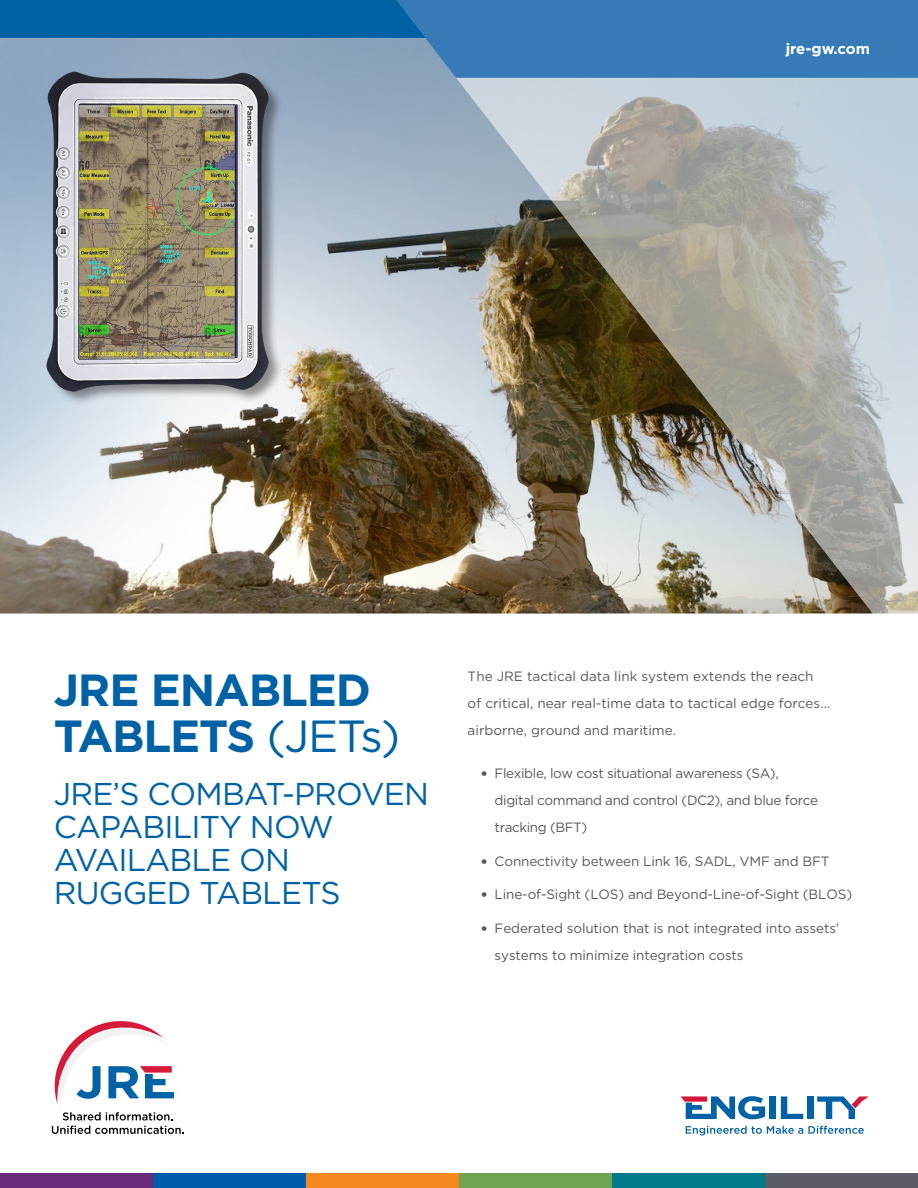
<style>
.page{position:relative;width:918px;height:1188px;background:#fff}
.page>*{position:absolute;margin:0;border:0;box-sizing:border-box;transform-origin:0 0}
.Document_Title{font:700 45px/46.5px "Gotham";letter-spacing:-.025em;color:#0062a5}
.Documant_Title_Light{font:31.5px/33px "Gotham";letter-spacing:-.025em;color:#0062a5}
.t1{font:700 15px "Gotham";color:#fff}
.Body{font:13.5px/27px "Gotham";letter-spacing:-.01em;color:#57585a}
.Body-2{font:13.5px/27px "Gotham";letter-spacing:-.03em;color:#57585a}
.s1{font-weight:400}
.s2{font-family:"Tahoma"}
</style>
<div class="page">
<img style="left:0;top:38px;width:456px;height:575px">
<div style="left:0;top:1173px;width:153px;height:15px;background:#692b7a"></div>
<div style="left:306px;top:1173px;width:153px;height:15px;background:#f5871f"></div>
<div style="left:153px;top:1173px;width:153px;height:15px;background:#015dac"></div>
<div style="left:459px;top:1173px;width:153px;height:15px;background:#6ea452"></div>
<div style="left:765px;top:1173px;width:153px;height:15px;background:#5a5c66"></div>
<div style="left:612px;top:1173px;width:153px;height:15px;background:#007a88"></div>
<img style="left:456px;top:78px;width:462px;height:536px">
<div style="left:0;top:0;width:918px;height:38px;background:#0062a5"></div>
<svg style="left:386px;top:0;width:532px;height:78px"></svg>
<svg style="left:686px;top:1126px;width:178px;height:9px"></svg>
<div style="left:769px;top:1096px;width:7px;height:23px;background:#0062a5"></div>
<svg style="left:781px;top:1096px;width:22px;height:23px"></svg>
<div style="left:807px;top:1096px;width:6px;height:23px;background:#0062a5"></div>
<svg style="left:817px;top:1096px;width:52px;height:23px"></svg>
<svg style="left:681px;top:1096px;width:84px;height:23px"></svg>
<svg style="left:52px;top:1127px;width:132px;height:7px"></svg>
<img style="left:51px;top:1112px;width:122px;height:15px">
<svg style="left:54px;top:1021px;width:120px;height:83px"></svg>
<img style="left:38px;top:65px;width:252px;height:342px">
<p class="t1" style="left:786px;top:40px;width:86px">jre-gw.com</p>
<p class="Document_Title" style="left:54px;top:666px;width:348px">JRE ENABLED<br>TABLETS <span class="s1">(JETs)</span></p>
<p class="Documant_Title_Light" style="left:54px;top:777px;width:377px">JRE’S COMBAT-PROVEN<br>CAPABILITY NOW<br>AVAILABLE ON<br>RUGGED TABLETS</p>
<p class="Body" style="left:468px;top:662px;width:364px">The JRE tactical data link system extends the reach of critical, near real-time data to tactical edge forces… airborne, ground and maritime.</p>
<p class="Body-2" style="left:495px;top:759px;width:325px;text-indent:-14px"><span class="s2">•</span> Flexible, low cost situational awareness (SA), digital command and control (DC2), and blue force tracking (BFT)</p>
<p class="Body" style="left:481px;top:847px;width:350px"><span class="s2">•</span> Connectivity between Link 16, SADL, VMF and BFT</p>
<p class="Body" style="left:481px;top:881px;width:373px"><span class="s2">•</span> Line-of-Sight (LOS) and Beyond-Line-of-Sight (BLOS)</p>
<p class="Body" style="left:495px;top:915px;width:346px;text-indent:-14px"><span class="s2">•</span> Federated solution that is not integrated into assets’ systems to minimize integration costs</p>
</div>
